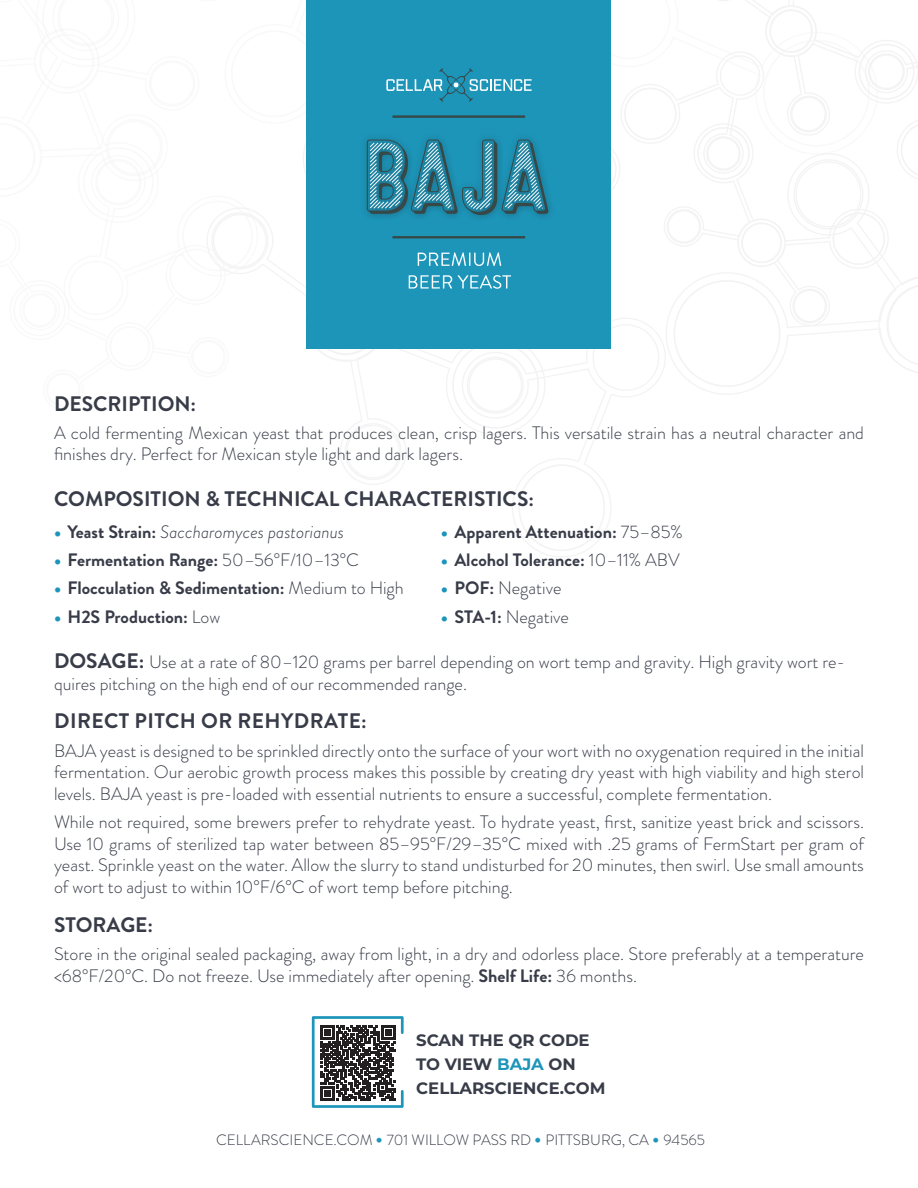
<style>
.page{position:relative;width:918px;height:1188px;background:#fff}
.page>*{position:absolute;margin:0;border:0;box-sizing:border-box;transform-origin:0 0}
.t1{font:700 21px "Brandon Grotesque";color:#383c48}
.t2{font:700 21px "Brandon Grotesque";letter-spacing:.02em;color:#383c48}
.t3{font:300 18px/21.6px "Brandon Grotesque";color:#383c48}
.t4{font:700 18px "Brandon Grotesque";color:#383c48}
.t5{font:italic 300 18px "Brandon Grotesque";color:#383c48}
.t6{font:700 16.5px/24px "Montserrat";color:#383c48}
.t7{font:300 15px "Brandon Grotesque";color:#383c48}
.s1{font-weight:900;font-style:normal;color:#1c95b9}
.s2{font-weight:700;font-style:normal}
.s3{font-weight:900;color:#1c95b9}
.s4{font-weight:300}
.s5{font-weight:700}
.s6{font-weight:700;font-size:21px}
.s7{color:#1c95b9}
.s8{font-family:"Eveleth";font-weight:700;color:#1c95b9}
</style>
<div class="page">
<svg style="left:312px;top:1016px;width:92px;height:92px"></svg>
<svg style="left:207px;top:0;width:711px;height:557px"></svg>
<p class="t1" style="left:54px;top:389px;width:144px">DESCRIPTION:</p>
<p class="t3" style="left:54px;top:422px;width:812px">A cold fermenting Mexican yeast that produces clean, crisp lagers. This versatile strain has a neutral character and finishes dry. Perfect for Mexican style light and dark lagers.</p>
<p class="t1" style="left:54px;top:485px;width:482px">COMPOSITION &amp; TECHNICAL CHARACTERISTICS:</p>
<p class="t5" style="left:54px;top:519px;width:292px"><span class="s1">•</span> <span class="s2">Yeast Strain:</span> Saccharomyces pastorianus</p>
<p class="t4" style="left:54px;top:547px;width:307px"><span class="s3">•</span> Fermentation Range: <span class="s4">50–56°F/10–13°C</span></p>
<p class="t4" style="left:54px;top:576px;width:351px"><span class="s3">•</span> Flocculation &amp; Sedimentation: <span class="s4">Medium to High</span></p>
<p class="t4" style="left:54px;top:604px;width:168px"><span class="s3">•</span> H2S Production: <span class="s4">Low</span></p>
<p class="t4" style="left:441px;top:519px;width:243px"><span class="s3">•</span> Apparent Attenuation: <span class="s4">75–85%</span></p>
<p class="t4" style="left:441px;top:547px;width:240px"><span class="s3">•</span> Alcohol Tolerance: <span class="s4">10–11% ABV</span></p>
<p class="t3" style="left:441px;top:577px;width:122px"><span class="s3">•</span> <span class="s5">POF:</span> Negative</p>
<p class="t3" style="left:441px;top:606px;width:130px"><span class="s3">•</span> <span class="s5">STA-1:</span> Negative</p>
<p class="t3" style="left:54px;top:651px;width:793px"><span class="s6">DOSAGE:</span> Use at a rate of 80–120 grams per barrel depending on wort temp and gravity. High gravity wort re&shy;quires pitching on the high end of our recommended range.</p>
<p class="t2" style="left:54px;top:706px;width:314px">DIRECT PITCH OR REHYDRATE:</p>
<p class="t3" style="left:54px;top:740px;width:812px;text-align:justify">BAJA yeast is designed to be sprinkled directly onto the surface of your wort with no oxygenation required in the initial fermentation. Our aerobic growth process makes this possible by creating dry yeast with high viability and high sterol levels. BAJA yeast is pre-loaded with essential nutrients to ensure a successful, complete fermentation.</p>
<p class="t3" style="left:54px;top:811px;width:812px;text-align:justify">While not required, some brewers prefer to rehydrate yeast. To hydrate yeast, first, sanitize yeast brick and scissors.<br>Use 10 grams of sterilized tap water between 85–95°F/29–35°C mixed with .25 grams of FermStart per gram of yeast. Sprinkle yeast on the water. Allow the slurry to stand undisturbed for 20 minutes, then swirl. Use small amounts of wort to adjust to within 10°F/6°C of wort temp before pitching.</p>
<p class="t1" style="left:54px;top:910px;width:101px">STORAGE:</p>
<p class="t3" style="left:54px;top:943px;width:811px">Store in the original sealed packaging, away from light, in a dry and odorless place. Store preferably at a temperature &lt;68°F/20°C. Do not freeze. Use immediately after opening. <span class="s5">Shelf Life:</span> 36 months.</p>
<p class="t6" style="left:416px;top:1028px;width:191px">SCAN THE QR CODE<br>TO VIEW <span class="s7">BAJA</span> ON<br>CELLARSCIENCE.COM</p>
<p class="t7" style="left:216px;top:1129px;width:490px">CELLARSCIENCE.COM <span class="s8">•</span> 701 WILLOW PASS RD <span class="s8">•</span> PITTSBURG, CA <span class="s8">•</span> 94565</p>
</div>
